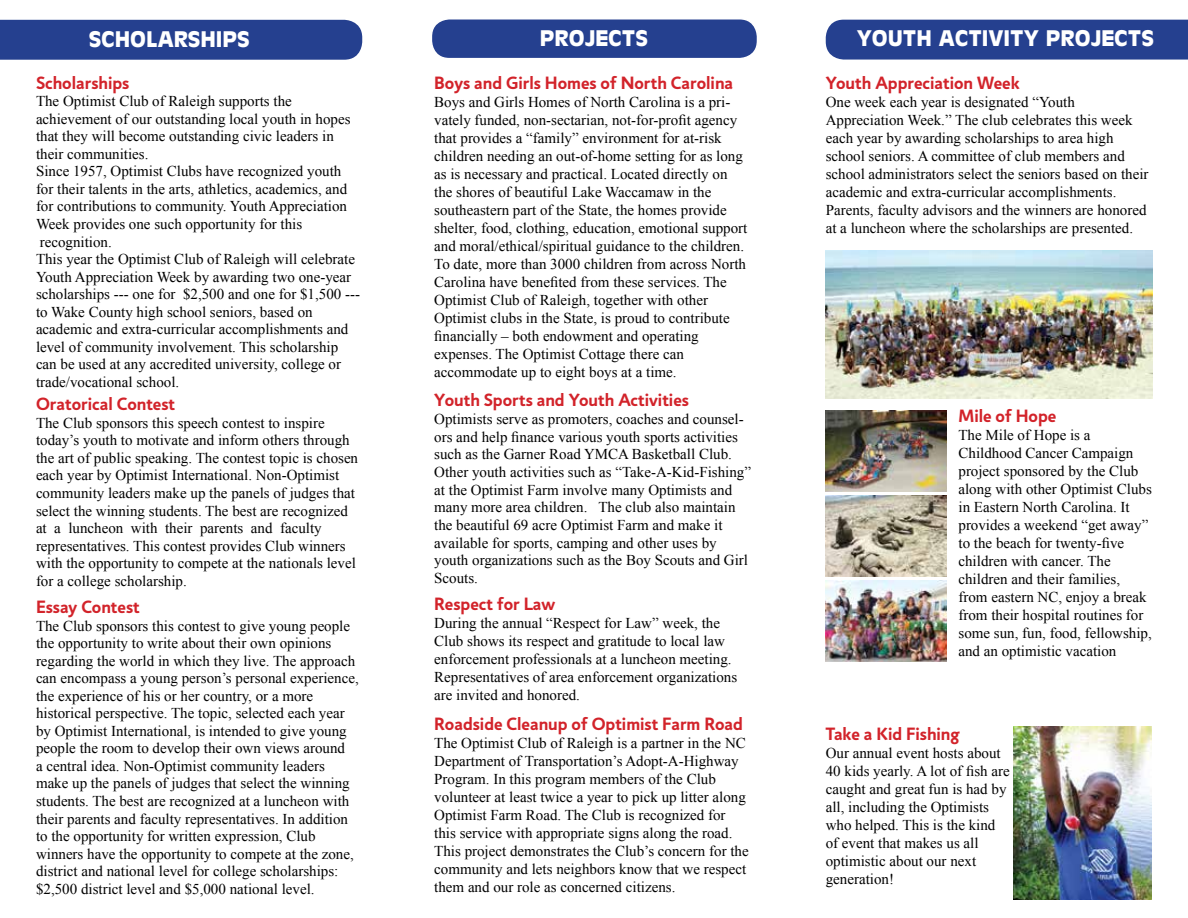
<style>
.page{position:relative;width:1188px;height:918px;background:#fff}
.page>*{position:absolute;margin:0;border:0;box-sizing:border-box;transform-origin:0 0}
.t1{font:700 21px "Antique Olive";color:#fff}
.t2{font:700 18px "Jigsaw";color:#d2232a}
.t3{font:15px/18px "Times New Roman";color:#000}
</style>
<div class="page">
<div style="left:826px;top:20px;width:362px;height:40px;background:#25408f"></div>
<div style="left:0;top:20px;width:362px;height:40px;background:#25408f"></div>
<div style="left:431px;top:19px;width:327px;height:40px;background:#25408f;border-radius:18px"></div>
<div style="left:431px;top:18px;width:327px;height:41px;border:2px solid #fff;border-radius:18px"></div>
<img style="left:826px;top:250px;width:326px;height:149px">
<img style="left:825px;top:410px;width:122px;height:81px">
<img style="left:826px;top:495px;width:121px;height:81px">
<img style="left:826px;top:580px;width:121px;height:81px">
<img style="left:1013px;top:726px;width:139px;height:173px">
<h1 class="t1" style="left:89px;top:25px;width:162px">SCHOLARSHIPS</h1>
<h1 class="t1" style="left:857px;top:24px;width:299px">YOUTH ACTIVITY PROJECTS</h1>
<p class="t2" style="left:434px;top:71px;width:300px">Boys and Girls Homes of North Carolina</p>
<p class="t3" style="left:434px;top:92px;width:315px">Boys and Girls Homes of North Carolina is a pri&shy;vately funded, non-sectarian, not-for-profit agency that provides a “family” environment for at-risk children needing an out-of-home setting for as long as is necessary and practical. Located directly on the shores of beautiful Lake Waccamaw in the southeastern part of the State, the homes provide shelter, food, clothing, education, emotional support and moral/ethical/spiritual guidance to the children.<br>To date, more than 3000 children from across North Carolina have benefited from these services. The Optimist Club of Raleigh, together with other Optimist clubs in the State, is proud to contribute financially – both endowment and operating expenses. The Optimist Cottage there can accommodate up to eight boys at a time.</p>
<h1 class="t1" style="left:540px;top:25px;width:110px">PROJECTS</h1>
<p class="t2" style="left:36px;top:71px;width:95px">Scholarships</p>
<p class="t3" style="left:36px;top:92px;width:326px;line-height:17.5px">The Optimist Club of Raleigh supports the achievement of our outstanding local youth in hopes that they will become outstanding civic leaders in their communities.<br>Since 1957, Optimist Clubs have recognized youth for their talents in the arts, athletics, academics, and for contributions to community. Youth Appreciation Week provides one such opportunity for this recognition.<br>This year the Optimist Club of Raleigh will celebrate Youth Appreciation Week by awarding two one-year scholarships --- one for $2,500 and one for $1,500 --- to Wake County high school seniors, based on academic and extra-curricular accomplishments and level of community involvement. This scholarship can be used at any accredited university, college or trade/vocational school.</p>
<p class="t2" style="left:826px;top:71px;width:195px">Youth Appreciation Week</p>
<p class="t3" style="left:826px;top:92px;width:324px">One week each year is designated “Youth Appreciation Week.” The club celebrates this week each year by awarding scholarships to area high school seniors. A committee of club members and school administrators select the seniors based on their academic and extra-curricular accomplishments.<br>Parents, faculty advisors and the winners are honored at a luncheon where the scholarships are presented.</p>
<p class="t2" style="left:36px;top:393px;width:141px">Oratorical Contest</p>
<p class="t3" style="left:36px;top:414px;width:324px;line-height:17.5px">The Club sponsors this speech contest to inspire today’s youth to motivate and inform others through the art of public speaking. The contest topic is chosen each year by Optimist International. Non-Optimist community leaders make up the panels of judges that select the winning students. The best are recognized at a luncheon with their parents and faculty representatives. This contest provides Club winners with the opportunity to compete at the nationals level for a college scholarship.</p>
<p class="t2" style="left:36px;top:596px;width:105px">Essay Contest</p>
<p class="t3" style="left:36px;top:617px;width:324px;line-height:17.5px">The Club sponsors this contest to give young people the opportunity to write about their own opinions regarding the world in which they live. The approach can encompass a young person’s personal experience, the experience of his or her country, or a more historical perspective. The topic, selected each year by Optimist International, is intended to give young people the room to develop their own views around<br>a central idea. Non-Optimist community leaders make up the panels of judges that select the winning students. The best are recognized at a luncheon with their parents and faculty representatives. In addition to the opportunity for written expression, Club winners have the opportunity to compete at the zone, district and national level for college scholarships: $2,500 district level and $5,000 national level.</p>
<p class="t2" style="left:434px;top:389px;width:256px">Youth Sports and Youth Activities</p>
<p class="t3" style="left:434px;top:410px;width:318px">Optimists serve as promoters, coaches and counsel&shy;ors and help finance various youth sports activities such as the Garner Road YMCA Basketball Club.<br>Other youth activities such as “Take-A-Kid-Fishing” at the Optimist Farm involve many Optimists and many more area children. The club also maintain the beautiful 69 acre Optimist Farm and make it available for sports, camping and other uses by youth organizations such as the Boy Scouts and Girl Scouts.</p>
<p class="t2" style="left:434px;top:593px;width:123px">Respect for Law</p>
<p class="t3" style="left:434px;top:614px;width:304px">During the annual “Respect for Law” week, the Club shows its respect and gratitude to local law enforcement professionals at a luncheon meeting.<br>Representatives of area enforcement organizations are invited and honored.</p>
<p class="t2" style="left:434px;top:713px;width:310px">Roadside Cleanup of Optimist Farm Road</p>
<p class="t3" style="left:434px;top:734px;width:316px">The Optimist Club of Raleigh is a partner in the NC Department of Transportation’s Adopt-A-Highway Program. In this program members of the Club volunteer at least twice a year to pick up litter along Optimist Farm Road. The Club is recognized for this service with appropriate signs along the road.<br>This project demonstrates the Club’s concern for the community and lets neighbors know that we respect them and our role as concerned citizens.</p>
<p class="t2" style="left:958px;top:405px;width:99px">Mile of Hope</p>
<p class="t3" style="left:958px;top:426px;width:195px">The Mile of Hope is a<br>Childhood Cancer Campaign project sponsored by the Club along with other Optimist Clubs in Eastern North Carolina. It provides a weekend “get away” to the beach for twenty-five children with cancer. The children and their families, from eastern NC, enjoy a break from their hospital routines for some sun, fun, food, fellowship, and an optimistic vacation</p>
<p class="t2" style="left:826px;top:723px;width:136px">Take a Kid Fishing</p>
<p class="t3" style="left:826px;top:744px;width:186px">Our annual event hosts about<br>40 kids yearly. A lot of fish are caught and great fun is had by all, including the Optimists who helped. This is the kind of event that makes us all optimistic about our next generation!</p>
</div>
